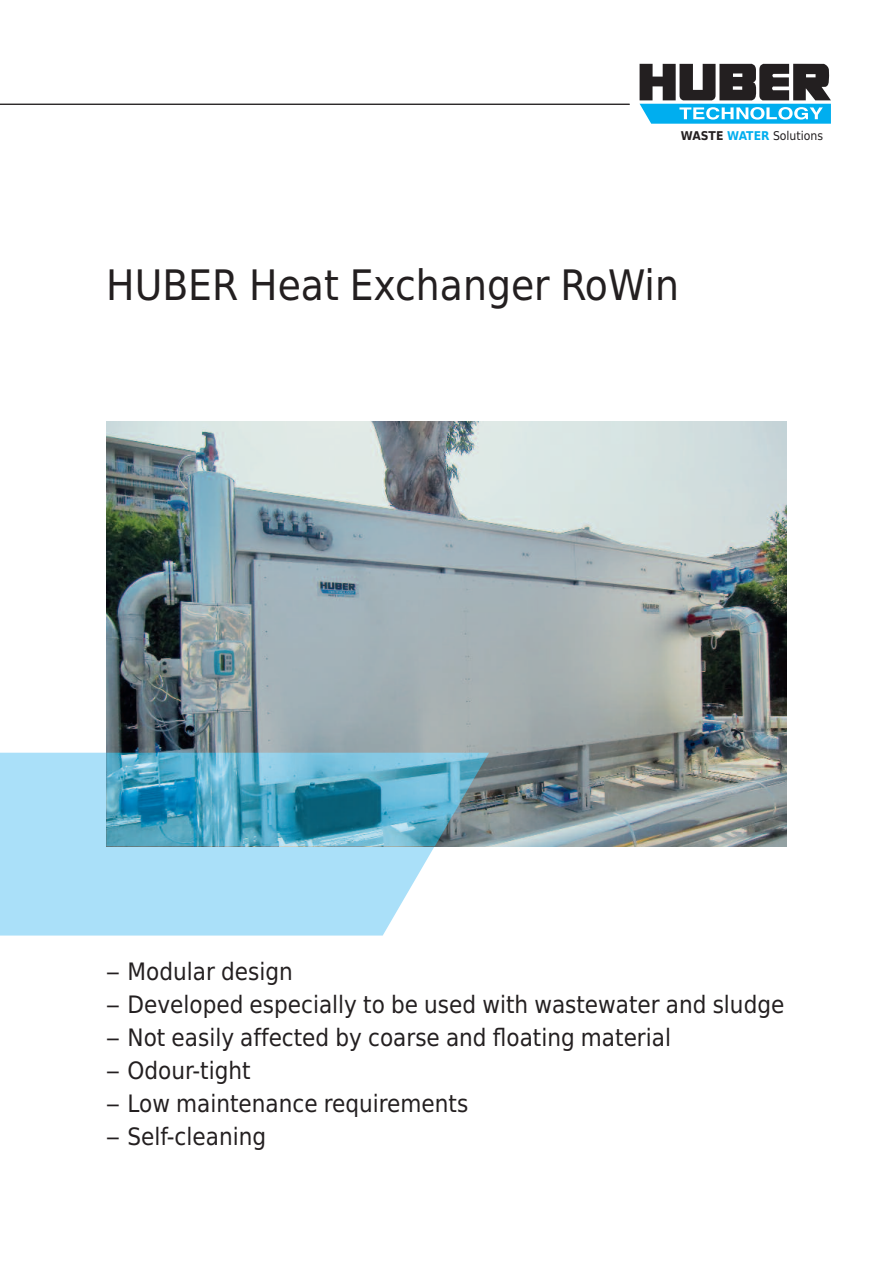
<style>
.page{position:relative;width:893px;height:1263px;background:#fff}
.page>*{position:absolute;margin:0;border:0;box-sizing:border-box;transform-origin:0 0}
.t1{font:42px "Huber Tec";color:#231f20}
.t2{font:24px "Huber Tec";color:#231f20}
.t3{font:12.15px "Huber Tec";color:#231f20}
.s1{font-weight:700}
.s2{font-weight:700;color:#00aeef}
</style>
<div class="page">
<svg style="left:640px;top:64px;width:191px;height:60px"></svg>
<hr style="left:0;top:104px;width:630px;height:1px;background:#231f20">
<svg style="left:0;top:753px;width:489px;height:182px;background:#b4e3f9"></svg>
<img style="left:106px;top:421px;width:681px;height:425px">
<img style="left:106px;top:753px;width:383px;height:93px">
<p class="t3" style="left:681px;top:126px;width:144px"><span class="s1">WASTE</span> <span class="s2">WATER</span> Solutions</p>
<h1 class="t1" style="left:106px;top:261px;width:574px">HUBER Heat Exchanger RoWin</h1>
<p class="t2" style="left:106px;top:958px;width:188px">– Modular design</p>
<p class="t2" style="left:106px;top:991px;width:680px">– Developed especially to be used with wastewater and sludge</p>
<p class="t2" style="left:106px;top:1024px;width:566px">– Not easily affected by coarse and floating material</p>
<p class="t2" style="left:106px;top:1057px;width:146px">– Odour-tight</p>
<p class="t2" style="left:106px;top:1090px;width:363px">– Low maintenance requirements</p>
<p class="t2" style="left:106px;top:1123px;width:161px">– Self-cleaning</p>
</div>
